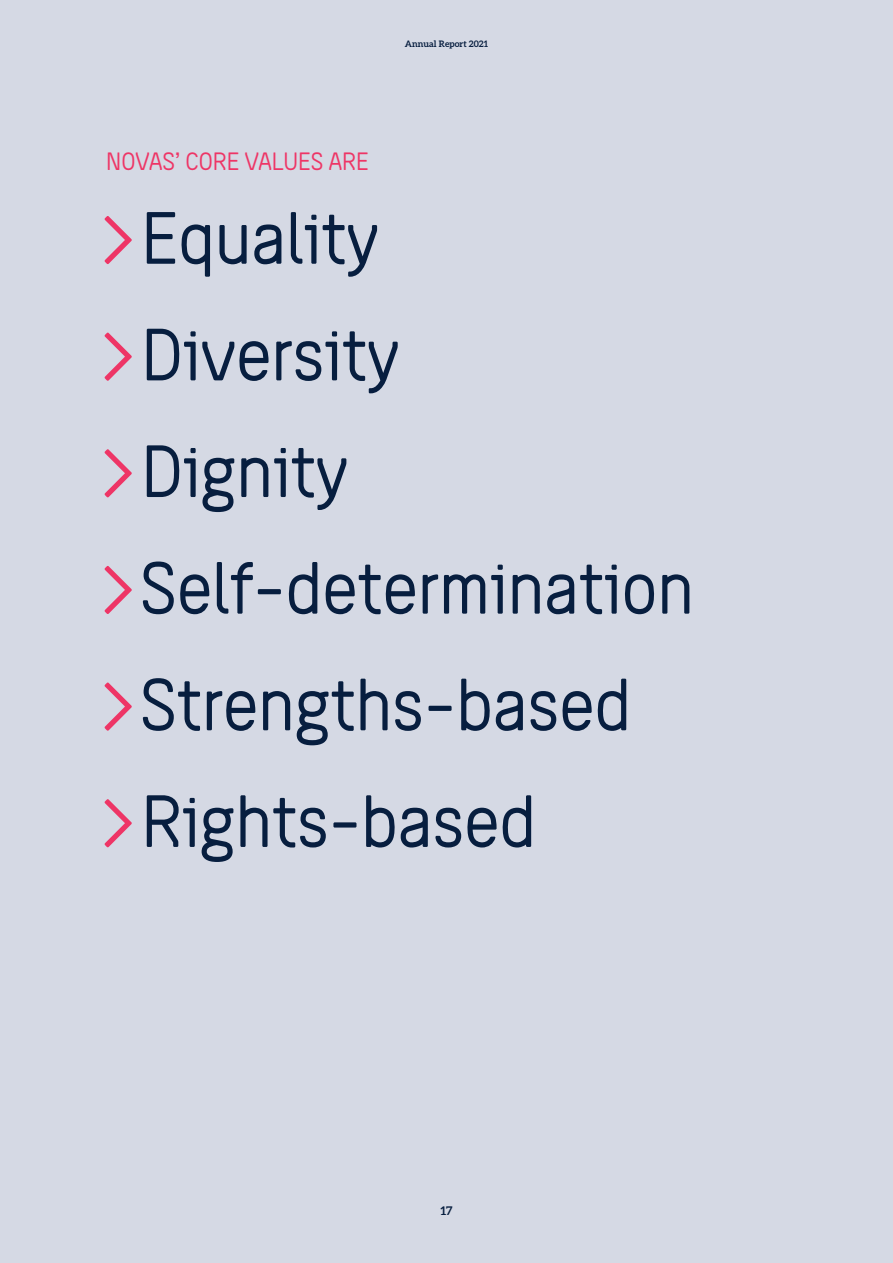
<style>
.page{position:relative;width:893px;height:1263px;background:#d5d9e4}
.page>*{position:absolute;margin:0;border:0;box-sizing:border-box;transform-origin:0 0}
.t1{font:79.5px/116.7px "Neighbourhood";color:#071e3f}
.t2{font:27px "Neighbourhood";color:#ee3566}
.t3{font:700 12px "Aleo";color:#071e3f}
.t4{font:700 9px "Aleo";color:#071e3f}
.s1{color:#ee3566}
</style>
<div class="page">
<p class="t4" style="left:405px;top:38px;width:85px">Annual Report 2021</p>
<p class="t2" style="left:106px;top:148px;width:264px">NOVAS’ CORE VALUES ARE</p>
<p class="t1" style="left:102px;top:181px;width:593px"><span class="s1">&gt;</span>Equality <span class="s1">&gt;</span>Diversity<br><span class="s1">&gt;</span>Dignity <span class="s1">&gt;</span>Self-determination <span class="s1">&gt;</span>Strengths-based <span class="s1">&gt;</span>Rights-based</p>
<p class="t3" style="left:440px;top:1203px;width:14px">17</p>
</div>
